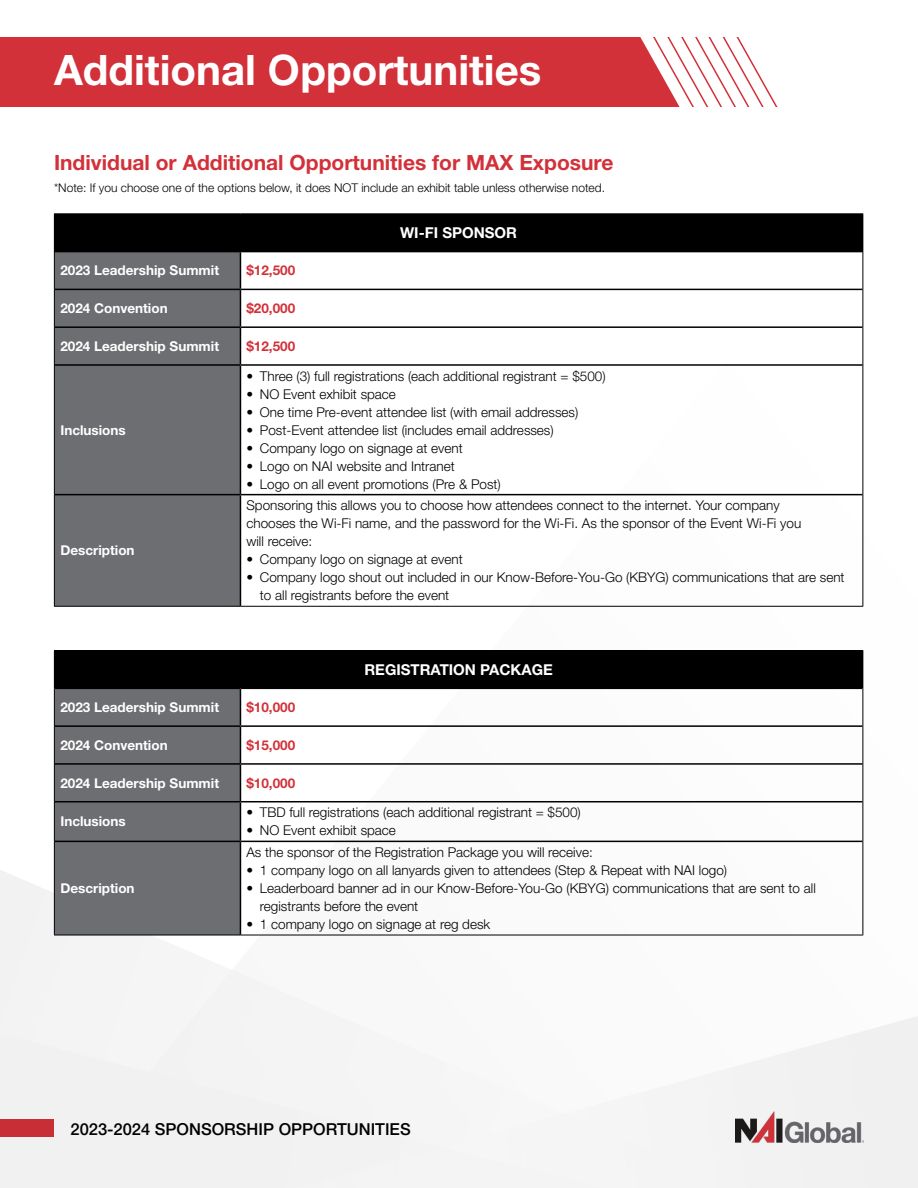
<style>
.page{position:relative;width:918px;height:1188px;background:#fff}
.page>*{position:absolute;margin:0;border:0;box-sizing:border-box;transform-origin:0 0}
.t1{font:700 42px "Helvetica Neue LT Std";color:#fff}
.t2{font:700 21px "Helvetica Neue LT Std";color:#d3313a}
.t3{font:500 16.5px "Helvetica Neue LT Std";color:#000}
.t4{font:700 15px "Helvetica Neue LT Std";color:#fff}
.t5{font:300 13.5px/18px "Helvetica Neue LT Std";color:#000}
.t6{font:700 13.5px "Helvetica Neue LT Std";color:#fff}
.t7{font:700 13.5px "Helvetica Neue LT Std";color:#d3313a}
.t8{font:300 12px "Helvetica Neue LT Std";color:#000}
</style>
<div class="page">
<img style="left:0;top:213px;width:918px;height:975px">
<img style="left:735px;top:1112px;width:129px;height:31px">
<div style="left:0;top:1120px;width:54px;height:17px;background:#c72e36"></div>
<div style="left:0;top:37px;width:258px;height:70px;background:#d3313a"></div>
<svg style="left:746px;top:51px;width:32px;height:56px"></svg>
<svg style="left:300px;top:37px;width:446px;height:70px"></svg>
<div style="left:54px;top:214px;width:809px;height:38px;background:#000"></div>
<div style="left:55px;top:252px;width:185px;height:354px;background:#6d6e71"></div>
<hr style="left:240px;top:252px;width:1px;height:37px;background:#000">
<hr style="left:55px;top:289px;width:185px;height:1px;background:#000">
<hr style="left:240px;top:289px;width:622px;height:1px;background:#000">
<hr style="left:240px;top:290px;width:1px;height:36px;background:#000">
<hr style="left:55px;top:326px;width:185px;height:2px;background:#000">
<hr style="left:240px;top:326px;width:622px;height:2px;background:#000">
<hr style="left:240px;top:328px;width:1px;height:36px;background:#000">
<hr style="left:55px;top:364px;width:185px;height:2px;background:#000">
<hr style="left:240px;top:364px;width:622px;height:2px;background:#000">
<hr style="left:240px;top:366px;width:1px;height:128px;background:#000">
<hr style="left:55px;top:494px;width:185px;height:1px;background:#000">
<hr style="left:240px;top:494px;width:622px;height:1px;background:#000">
<hr style="left:240px;top:495px;width:1px;height:111px;background:#000">
<hr style="left:54px;top:213px;width:186px;height:1px;background:#000">
<hr style="left:240px;top:213px;width:623px;height:1px;background:#000">
<hr style="left:54px;top:252px;width:1px;height:37px;background:#000">
<hr style="left:862px;top:252px;width:1px;height:37px;background:#000">
<hr style="left:54px;top:289px;width:1px;height:38px;background:#000">
<hr style="left:862px;top:289px;width:1px;height:38px;background:#000">
<hr style="left:54px;top:327px;width:1px;height:38px;background:#000">
<hr style="left:862px;top:327px;width:1px;height:38px;background:#000">
<hr style="left:54px;top:365px;width:1px;height:130px;background:#000">
<hr style="left:862px;top:365px;width:1px;height:130px;background:#000">
<hr style="left:54px;top:495px;width:1px;height:111px;background:#000">
<hr style="left:862px;top:495px;width:1px;height:111px;background:#000">
<hr style="left:54px;top:606px;width:186px;height:1px;background:#000">
<hr style="left:240px;top:606px;width:623px;height:1px;background:#000">
<div style="left:54px;top:651px;width:809px;height:37px;background:#000"></div>
<div style="left:55px;top:689px;width:185px;height:246px;background:#6d6e71"></div>
<hr style="left:55px;top:688px;width:185px;height:1px;background:#000">
<hr style="left:240px;top:688px;width:622px;height:1px;background:#000">
<hr style="left:240px;top:689px;width:1px;height:36px;background:#000">
<hr style="left:55px;top:725px;width:185px;height:2px;background:#000">
<hr style="left:240px;top:725px;width:622px;height:2px;background:#000">
<hr style="left:240px;top:727px;width:1px;height:36px;background:#000">
<hr style="left:55px;top:763px;width:185px;height:2px;background:#000">
<hr style="left:240px;top:763px;width:622px;height:2px;background:#000">
<hr style="left:240px;top:765px;width:1px;height:36px;background:#000">
<hr style="left:55px;top:801px;width:185px;height:1px;background:#000">
<hr style="left:240px;top:801px;width:622px;height:1px;background:#000">
<hr style="left:240px;top:802px;width:1px;height:39px;background:#000">
<hr style="left:55px;top:841px;width:185px;height:1px;background:#000">
<hr style="left:240px;top:841px;width:622px;height:1px;background:#000">
<hr style="left:240px;top:842px;width:1px;height:93px;background:#000">
<hr style="left:54px;top:650px;width:186px;height:1px;background:#000">
<hr style="left:240px;top:650px;width:623px;height:1px;background:#000">
<hr style="left:54px;top:688px;width:1px;height:38px;background:#000">
<hr style="left:862px;top:688px;width:1px;height:38px;background:#000">
<hr style="left:54px;top:726px;width:1px;height:38px;background:#000">
<hr style="left:862px;top:726px;width:1px;height:38px;background:#000">
<hr style="left:54px;top:764px;width:1px;height:38px;background:#000">
<hr style="left:862px;top:764px;width:1px;height:38px;background:#000">
<hr style="left:54px;top:802px;width:1px;height:39px;background:#000">
<hr style="left:862px;top:802px;width:1px;height:39px;background:#000">
<hr style="left:54px;top:841px;width:1px;height:94px;background:#000">
<hr style="left:862px;top:841px;width:1px;height:94px;background:#000">
<hr style="left:54px;top:935px;width:186px;height:1px;background:#000">
<hr style="left:240px;top:935px;width:623px;height:1px;background:#000">
<h1 class="t1" style="left:54px;top:44px;width:489px">Additional Opportunities</h1>
<h2 class="t2" style="left:54px;top:150px;width:561px">Individual or Additional Opportunities for MAX Exposure</h2>
<p class="t8" style="left:54px;top:181px;width:553px">*Note: If you choose one of the options below, it does NOT include an exhibit table unless otherwise noted.</p>
<p class="t6" style="left:60px;top:262px;width:160px">2023 Leadership Summit</p>
<p class="t7" style="left:246px;top:262px;width:50px">$12,500</p>
<p class="t6" style="left:60px;top:300px;width:109px">2024 Convention</p>
<p class="t7" style="left:246px;top:300px;width:50px">$20,000</p>
<p class="t6" style="left:60px;top:338px;width:160px">2024 Leadership Summit</p>
<p class="t7" style="left:246px;top:338px;width:50px">$12,500</p>
<p class="t4" style="left:400px;top:223px;width:118px">WI-FI SPONSOR</p>
<p class="t6" style="left:60px;top:421px;width:67px">Inclusions</p>
<p class="t6" style="left:60px;top:542px;width:76px">Description</p>
<p class="t5" style="left:246px;top:367px;width:361px">• Three (3) full registrations (each additional registrant = $500)</p>
<p class="t5" style="left:246px;top:385px;width:151px">• NO Event exhibit space</p>
<p class="t5" style="left:246px;top:403px;width:333px">• One time Pre-event attendee list (with email addresses)</p>
<p class="t5" style="left:246px;top:421px;width:309px">• Post-Event attendee list (includes email addresses)</p>
<p class="t5" style="left:246px;top:439px;width:218px">• Company logo on signage at event</p>
<p class="t5" style="left:246px;top:457px;width:210px">• Logo on NAI website and Intranet</p>
<p class="t5" style="left:246px;top:475px;width:256px">• Logo on all event promotions (Pre &amp; Post)</p>
<p class="t5" style="left:246px;top:496px;width:556px">Sponsoring this allows you to choose how attendees connect to the internet. Your company chooses the Wi-Fi name, and the password for the Wi-Fi. As the sponsor of the Event Wi-Fi you will receive:</p>
<p class="t5" style="left:246px;top:550px;width:218px">• Company logo on signage at event</p>
<p class="t5" style="left:260px;top:568px;width:586px;text-indent:-14px">• Company logo shout out included in our Know-Before-You-Go (KBYG) communications that are sent to all registrants before the event</p>
<p class="t4" style="left:364px;top:660px;width:190px">REGISTRATION PACKAGE</p>
<p class="t6" style="left:60px;top:699px;width:160px">2023 Leadership Summit</p>
<p class="t7" style="left:246px;top:699px;width:50px">$10,000</p>
<p class="t6" style="left:60px;top:737px;width:109px">2024 Convention</p>
<p class="t7" style="left:246px;top:737px;width:50px">$15,000</p>
<p class="t6" style="left:60px;top:774px;width:160px">2024 Leadership Summit</p>
<p class="t7" style="left:246px;top:774px;width:50px">$10,000</p>
<p class="t6" style="left:60px;top:813px;width:67px">Inclusions</p>
<p class="t5" style="left:246px;top:803px;width:336px">• TBD full registrations (each additional registrant = $500)</p>
<p class="t5" style="left:246px;top:821px;width:151px">• NO Event exhibit space</p>
<p class="t6" style="left:60px;top:880px;width:76px">Description</p>
<p class="t5" style="left:246px;top:843px;width:348px">As the sponsor of the Registration Package you will receive:</p>
<p class="t5" style="left:246px;top:861px;width:482px">• 1 company logo on all lanyards given to attendees (Step &amp; Repeat with NAI logo)</p>
<p class="t5" style="left:260px;top:879px;width:557px;text-indent:-14px">• Leaderboard banner ad in our Know-Before-You-Go (KBYG) communications that are sent to all registrants before the event</p>
<p class="t5" style="left:246px;top:915px;width:245px">• 1 company logo on signage at reg desk</p>
<p class="t3" style="left:70px;top:1119px;width:342px">2023-2024 SPONSORSHIP OPPORTUNITIES</p>
</div>
